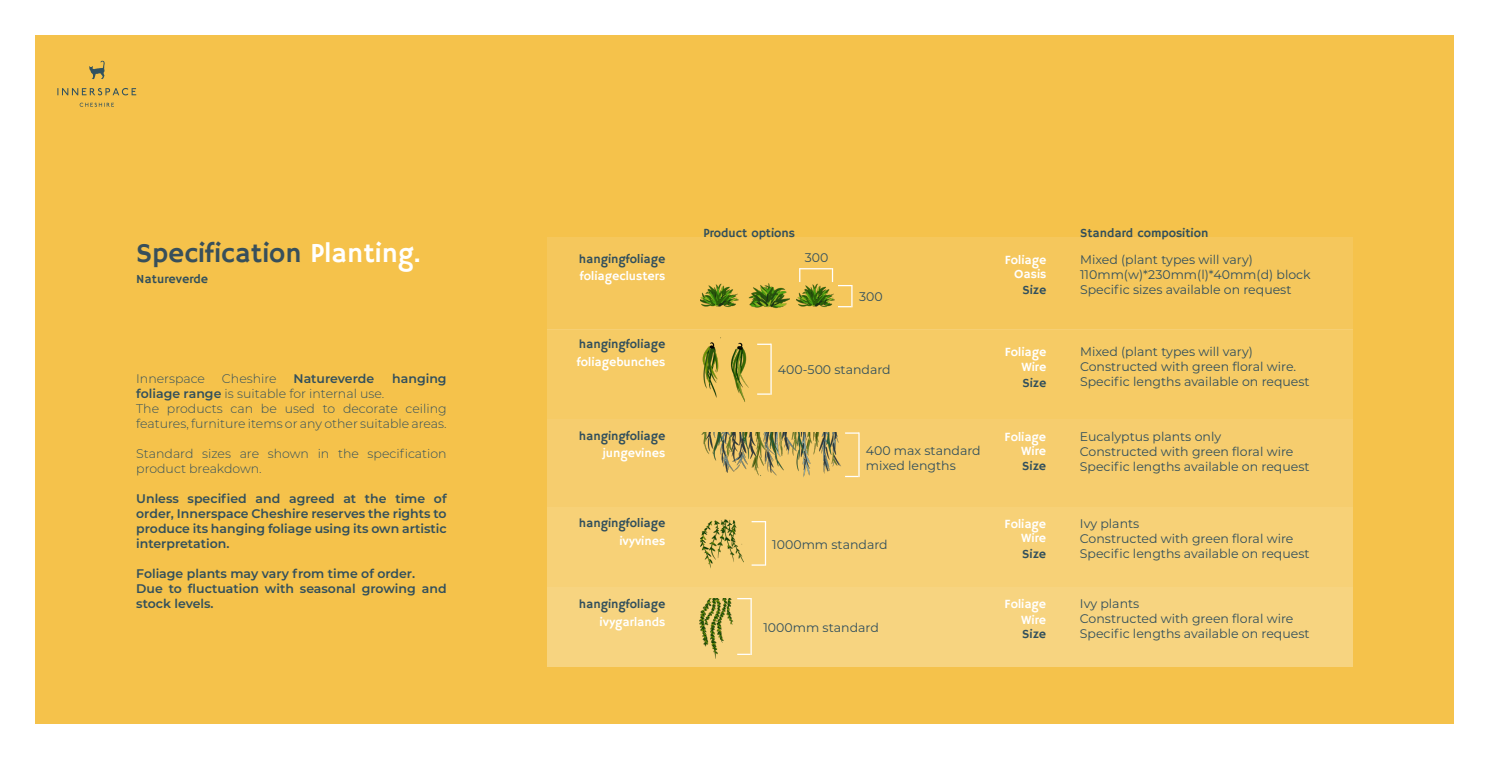
<style>
.page{position:relative;width:1489px;height:759px;background:#fff}
.page>*{position:absolute;margin:0;border:0;box-sizing:border-box;transform-origin:0 0}
.t1{font:27.5px "Hammersmith One";color:#374f5b}
.t2{font:12.5px "Montserrat";color:#314f5c}
.t3{font:600 12.5px/15px "Montserrat";color:#314f5c;text-align:justify}
.t4{font:300 12.5px/15px "Montserrat";color:#314f5c}
.t5{font:12.5px/17.5px "Hammersmith One";color:#fff}
.t6{font:12.5px "Hammersmith One";color:#314f5c}
.s1{color:#fff}
.s2{font-weight:600}
.s3{color:#314f5c}
</style>
<div class="page">
<div style="left:35px;top:35px;width:1418px;height:688px;background:#f5c24b"></div>
<div style="left:547px;top:237px;width:806px;height:92px;background:#f5c75c"></div>
<div style="left:547px;top:329px;width:806px;height:89px;background:#f6cb65"></div>
<div style="left:547px;top:418px;width:806px;height:88px;background:#f6cd6e"></div>
<div style="left:547px;top:507px;width:806px;height:79px;background:#f7d177"></div>
<div style="left:547px;top:586px;width:806px;height:80px;background:#f7d480"></div>
<svg style="left:57px;top:88px;width:79px;height:7px"></svg>
<svg style="left:80px;top:103px;width:34px;height:4px"></svg>
<svg style="left:89px;top:61px;width:16px;height:18px"></svg>
<img style="left:700px;top:283px;width:39px;height:25px">
<img style="left:748px;top:283px;width:41px;height:26px">
<img style="left:796px;top:280px;width:35px;height:27px">
<img style="left:701px;top:432px;width:147px;height:46px">
<img style="left:700px;top:519px;width:43px;height:50px">
<img style="left:702px;top:337px;width:47px;height:65px">
<img style="left:699px;top:598px;width:42px;height:61px">
<hr style="left:764px;top:521px;width:2px;height:44px;background:#fff">
<svg style="left:751px;top:521px;width:13px;height:1px"></svg>
<svg style="left:751px;top:564px;width:13px;height:1px"></svg>
<hr style="left:750px;top:597px;width:1px;height:57px;background:#fff">
<svg style="left:737px;top:597px;width:14px;height:2px"></svg>
<svg style="left:737px;top:653px;width:13px;height:1px"></svg>
<hr style="left:858px;top:432px;width:1px;height:45px;background:#fff">
<svg style="left:845px;top:432px;width:14px;height:1px"></svg>
<svg style="left:845px;top:475px;width:13px;height:2px"></svg>
<hr style="left:770px;top:343px;width:1px;height:51px;background:#fff">
<svg style="left:757px;top:343px;width:14px;height:2px"></svg>
<svg style="left:757px;top:393px;width:13px;height:1px"></svg>
<svg style="left:831px;top:268px;width:21px;height:39px"></svg>
<svg style="left:799px;top:269px;width:1px;height:13px"></svg>
<hr style="left:799px;top:268px;width:32px;height:1px;background:#fff">
<p class="t1" style="left:136px;top:237px;width:286px">Specification <span class="s1">Planting.</span></p>
<p class="t6" style="left:136px;top:272px;width:73px">Natureverde</p>
<p class="t4" style="left:136px;top:370px;width:70px">Innerspace</p>
<p class="t4" style="left:222px;top:370px;width:56px">Cheshire</p>
<p class="t3" style="left:293px;top:370px;width:82px">Natureverde</p>
<p class="t3" style="left:392px;top:370px;width:56px">hanging</p>
<p class="t4" style="left:136px;top:385px;width:250px"><span class="s2">foliage range</span> is suitable for internal use.</p>
<p class="t4" style="left:136px;top:400px;width:312px">The products can be used to decorate ceiling features, furniture items or any other suitable areas.</p>
<p class="t4" style="left:136px;top:445px;width:312px">Standard sizes are shown in the specification product breakdown.</p>
<p class="t3" style="left:136px;top:490px;width:312px">Unless specified and agreed at the time of order, Innerspace Cheshire reserves the rights to produce its hanging foliage using its own artistic interpretation.</p>
<p class="t3" style="left:136px;top:565px;width:280px">Foliage plants may vary from time of order.</p>
<p class="t3" style="left:136px;top:580px;width:312px">Due to fluctuation with seasonal growing and stock levels.</p>
<p class="t6" style="left:703px;top:225px;width:93px">Product options</p>
<p class="t6" style="left:1080px;top:225px;width:130px">Standard composition</p>
<p class="t5" style="left:579px;top:250px;width:88px"><span class="s3">hangingfoliage </span>foliageclusters</p>
<p class="t2" style="left:804px;top:248px;width:25px">300</p>
<p class="t2" style="left:859px;top:288px;width:25px">300</p>
<p class="t5" style="left:1004px;top:251px;width:43px">Foliage</p>
<p class="t5" style="left:1014px;top:266px;width:34px">Oasis</p>
<p class="t6" style="left:1022px;top:282px;width:25px">Size</p>
<p class="t2" style="left:1080px;top:250px;width:174px">Mixed (plant types will vary)</p>
<p class="t2" style="left:1080px;top:265px;width:232px">110mm(w)*230mm(l)*40mm(d) block</p>
<p class="t2" style="left:1080px;top:280px;width:213px">Specific sizes available on request</p>
<p class="t6" style="left:579px;top:337px;width:88px">hangingfoliage</p>
<p class="t5" style="left:576px;top:353px;width:90px">foliagebunches</p>
<p class="t2" style="left:777px;top:361px;width:114px">400-500 standard</p>
<p class="t5" style="left:1004px;top:344px;width:43px">Foliage</p>
<p class="t5" style="left:1021px;top:358px;width:27px">Wire</p>
<p class="t6" style="left:1022px;top:375px;width:25px">Size</p>
<p class="t2" style="left:1080px;top:343px;width:174px">Mixed (plant types will vary)</p>
<p class="t2" style="left:1080px;top:358px;width:218px">Constructed with green floral wire.</p>
<p class="t2" style="left:1080px;top:373px;width:231px">Specific lengths available on request</p>
<p class="t6" style="left:579px;top:428px;width:88px">hangingfoliage</p>
<p class="t5" style="left:602px;top:445px;width:64px">jungevines</p>
<p class="t2" style="left:865px;top:442px;width:116px">400 max standard</p>
<p class="t2" style="left:865px;top:457px;width:91px">mixed lengths</p>
<p class="t5" style="left:1004px;top:428px;width:43px">Foliage</p>
<p class="t5" style="left:1021px;top:442px;width:27px">Wire</p>
<p class="t6" style="left:1022px;top:458px;width:25px">Size</p>
<p class="t2" style="left:1079px;top:427px;width:143px">Eucalyptus plants only</p>
<p class="t2" style="left:1079px;top:442px;width:215px">Constructed with green floral wire</p>
<p class="t2" style="left:1079px;top:457px;width:231px">Specific lengths available on request</p>
<p class="t6" style="left:579px;top:515px;width:88px">hangingfoliage</p>
<p class="t5" style="left:619px;top:532px;width:47px">ivyvines</p>
<p class="t6" style="left:579px;top:596px;width:88px">hangingfoliage</p>
<p class="t5" style="left:599px;top:613px;width:67px">ivygarlands</p>
<p class="t2" style="left:772px;top:536px;width:117px">1000mm standard</p>
<p class="t2" style="left:763px;top:619px;width:117px">1000mm standard</p>
<p class="t5" style="left:1004px;top:515px;width:43px">Foliage</p>
<p class="t5" style="left:1021px;top:530px;width:27px">Wire</p>
<p class="t6" style="left:1022px;top:546px;width:25px">Size</p>
<p class="t5" style="left:1004px;top:595px;width:43px">Foliage</p>
<p class="t5" style="left:1021px;top:611px;width:27px">Wire</p>
<p class="t6" style="left:1022px;top:626px;width:25px">Size</p>
<p class="t2" style="left:1079px;top:514px;width:61px">Ivy plants</p>
<p class="t2" style="left:1079px;top:529px;width:215px">Constructed with green floral wire</p>
<p class="t2" style="left:1079px;top:544px;width:231px">Specific lengths available on request</p>
<p class="t2" style="left:1079px;top:595px;width:61px">Ivy plants</p>
<p class="t2" style="left:1079px;top:610px;width:215px">Constructed with green floral wire</p>
<p class="t2" style="left:1079px;top:625px;width:231px">Specific lengths available on request</p>
</div>
